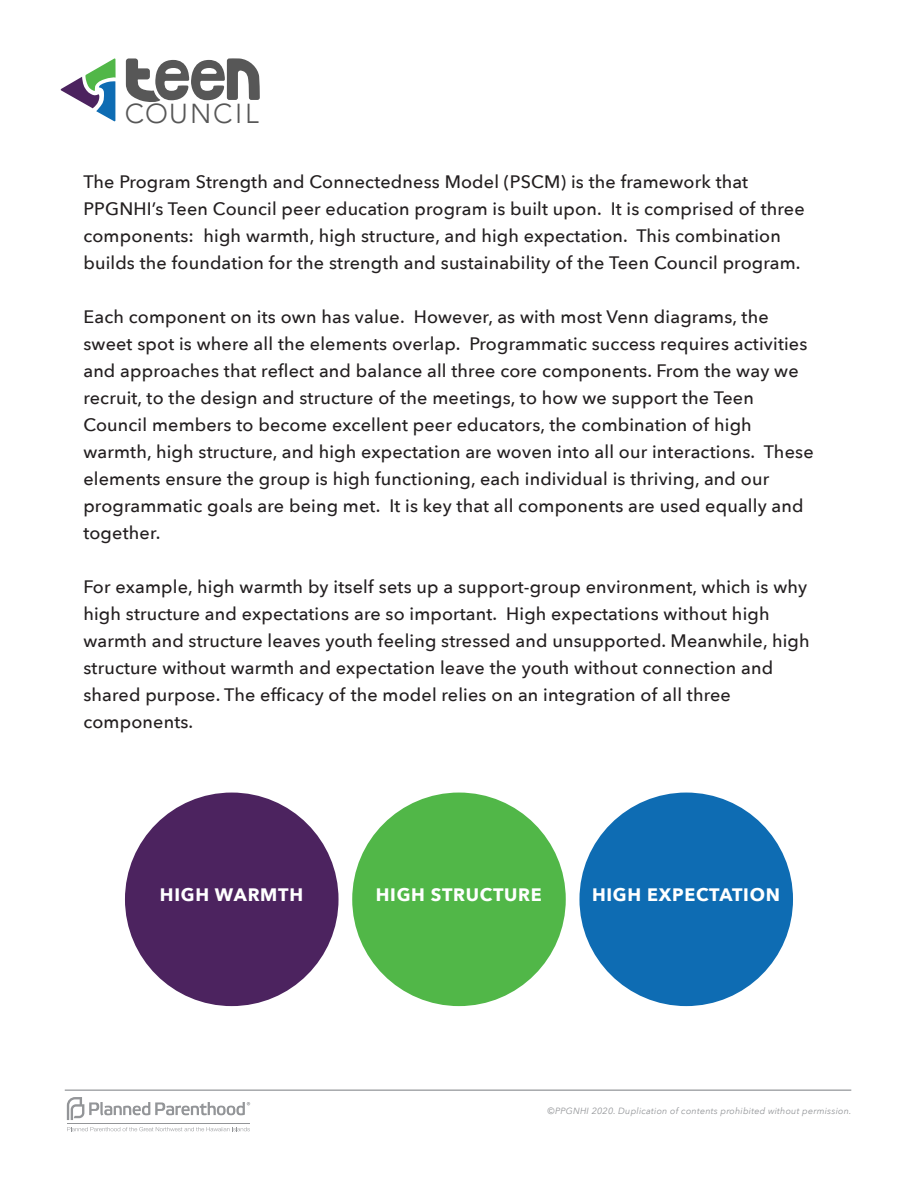
<style>
.page{position:relative;width:918px;height:1188px;background:#fff}
.page>*{position:absolute;margin:0;border:0;box-sizing:border-box;transform-origin:0 0}
.t1{font:300 27.45px "Avenir";letter-spacing:.07em;color:#575757}
.t2{font:500 18px/27px "Avenir Next";letter-spacing:.01em;color:#231f20}
.t3{font:700 18px "Avenir Next";letter-spacing:.04em;color:#fff}
.t4{font:italic 9px "Avenir Next";letter-spacing:.025em;color:#939598}
</style>
<div class="page">
<div style="left:125px;top:793px;width:214px;height:213px;background:#4c235f;border-radius:50%"></div>
<hr style="left:65px;top:1089px;width:786px;height:2px;background:#a6a8ab">
<svg style="left:67px;top:1127px;width:183px;height:4px"></svg>
<svg style="left:67px;top:1097px;width:183px;height:23px"></svg>
<hr style="left:67px;top:1124px;width:183px;height:1px;background:#939598">
<svg style="left:126px;top:58px;width:134px;height:44px"></svg>
<svg style="left:61px;top:58px;width:55px;height:64px"></svg>
<div style="left:352px;top:793px;width:214px;height:213px;background:#51b748;border-radius:50%"></div>
<div style="left:579px;top:793px;width:214px;height:213px;background:#0e6cb3;border-radius:50%"></div>
<h1 class="t1" style="left:125px;top:98px;width:135px">COUNCIL</h1>
<p class="t2" style="left:83px;top:167px;width:723px">The Program Strength and Connectedness Model (PSCM) is the framework that PPGNHI’s Teen Council peer education program is built upon. It is comprised of three components: high warmth, high structure, and high expectation. This combination builds the foundation for the strength and sustainability of the Teen Council program.</p>
<p class="t2" style="left:83px;top:302px;width:732px">Each component on its own has value. However, as with most Venn diagrams, the sweet spot is where all the elements overlap. Programmatic success requires activities and approaches that reflect and balance all three core components. From the way we recruit, to the design and structure of the meetings, to how we support the Teen Council members to become excellent peer educators, the combination of high warmth, high structure, and high expectation are woven into all our interactions. These elements ensure the group is high functioning, each individual is thriving, and our programmatic goals are being met. It is key that all components are used equally and together.</p>
<p class="t2" style="left:83px;top:572px;width:728px">For example, high warmth by itself sets up a support-group environment, which is why high structure and expectations are so important. High expectations without high warmth and structure leaves youth feeling stressed and unsupported. Meanwhile, high structure without warmth and expectation leave the youth without connection and shared purpose. The efficacy of the model relies on an integration of all three components.</p>
<p class="t3" style="left:160px;top:879px;width:145px">HIGH WARMTH</p>
<p class="t3" style="left:376px;top:879px;width:168px">HIGH STRUCTURE</p>
<p class="t3" style="left:592px;top:879px;width:189px">HIGH EXPECTATION</p>
<p class="t4" style="left:548px;top:1103px;width:305px">©PPGNHI 2020. Duplication of contents prohibited without permission.</p>
</div>
